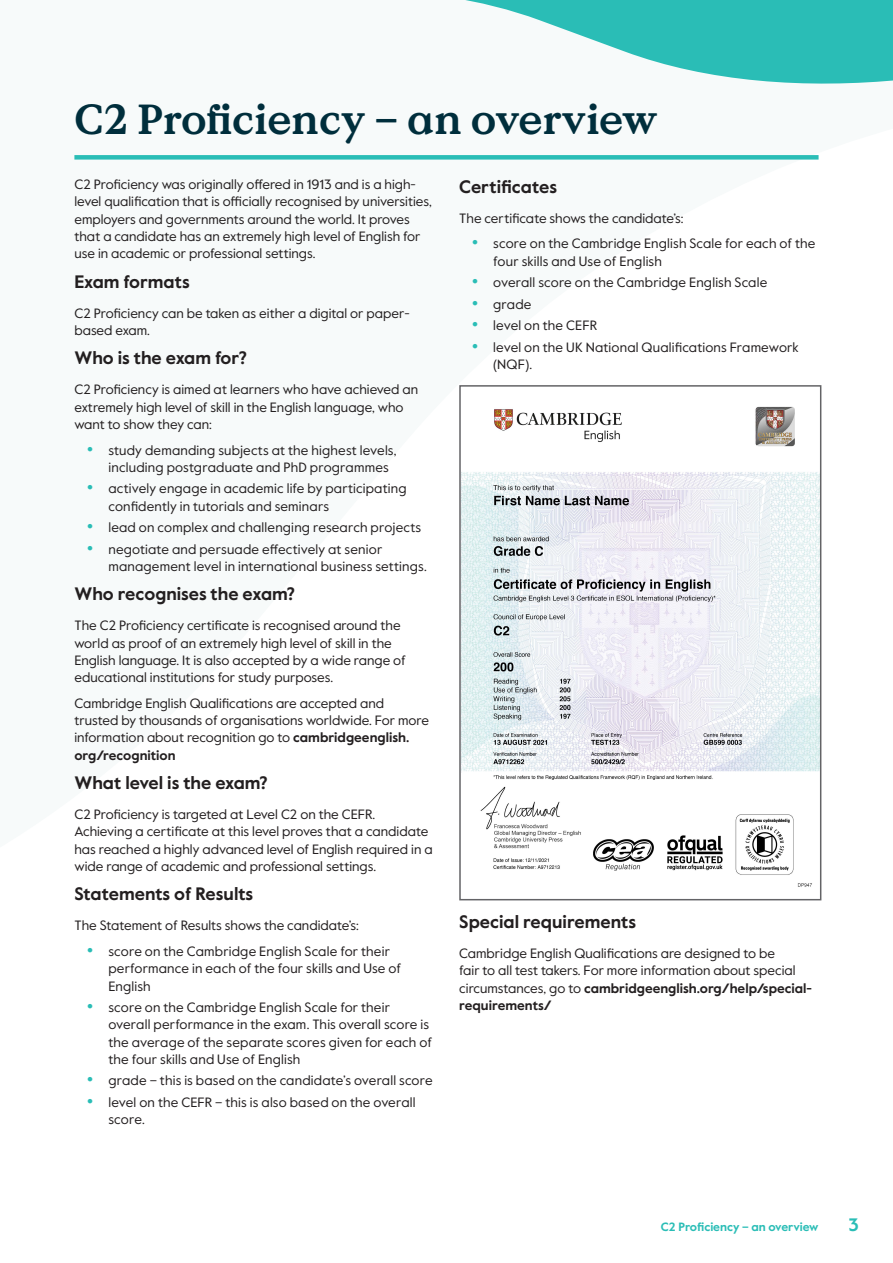
<style>
.page{position:relative;width:893px;height:1263px;background:#fff}
.page>*{position:absolute;margin:0;border:0;box-sizing:border-box;transform-origin:0 0}
.t1{font:700 42px "Value Serif Pro";color:#002e3c}
.t2{font:700 18px "Value Sans Pro";color:#231f20}
.t3{font:700 18px "Value Sans Pro";color:#2abdb6}
.t4{font:13.5px/17.2px "Value Sans Pro";color:#231f20}
.t5{font:700 12px "Value Sans Pro";color:#2abdb6}
.s1{font-family:"Value Serif Pro";font-weight:700;font-size:19.5px;color:#2abdb6}
.s2{font-weight:700}
</style>
<div class="page">
<img style="left:462px;top:406px;width:356px;height:481px">
<div style="left:459px;top:385px;width:362px;height:515px;border:2px solid #636366"></div>
<div style="left:74px;top:155px;width:745px;height:5px;background:#2abdb6"></div>
<svg style="left:465px;top:0;width:428px;height:84px;fill:#2abdb6"></svg>
<h1 class="t1" style="left:74px;top:94px;width:585px">C2 Proficiency – an overview</h1>
<p class="t4" style="left:74px;top:176px;width:359px">C2 Proficiency was originally offered in 1913 and is a high&shy;level qualification that is officially recognised by universities, employers and governments around the world. It proves that a candidate has an extremely high level of English for use in academic or professional settings.</p>
<h2 class="t2" style="left:74px;top:270px;width:117px">Exam formats</h2>
<p class="t4" style="left:74px;top:304px;width:337px">C2 Proficiency can be taken as either a digital or paper&shy;based exam.</p>
<h2 class="t2" style="left:74px;top:347px;width:174px">Who is the exam for?</h2>
<p class="t4" style="left:74px;top:381px;width:345px">C2 Proficiency is aimed at learners who have achieved an extremely high level of skill in the English language, who want to show they can:</p>
<p class="t4" style="left:108px;top:442px;width:290px;text-indent:-21px"><span class="s1">•</span> study demanding subjects at the highest levels, including postgraduate and PhD programmes</p>
<p class="t4" style="left:108px;top:480px;width:300px;text-indent:-21px"><span class="s1">•</span> actively engage in academic life by participating confidently in tutorials and seminars</p>
<p class="t4" style="left:87px;top:519px;width:336px"><span class="s1">•</span> lead on complex and challenging research projects</p>
<p class="t4" style="left:108px;top:541px;width:320px;text-indent:-21px"><span class="s1">•</span> negotiate and persuade effectively at senior management level in international business settings.</p>
<h2 class="t2" style="left:74px;top:583px;width:222px">Who recognises the exam?</h2>
<p class="t4" style="left:74px;top:617px;width:333px">The C2 Proficiency certificate is recognised around the world as proof of an extremely high level of skill in the English language. It is also accepted by a wide range of educational institutions for study purposes.</p>
<p class="t4" style="left:74px;top:695px;width:356px">Cambridge English Qualifications are accepted and trusted by thousands of organisations worldwide. For more information about recognition go to <span class="s2">cambridgeenglish. org/recognition</span></p>
<h2 class="t2" style="left:74px;top:772px;width:195px">What level is the exam?</h2>
<p class="t4" style="left:74px;top:806px;width:360px">C2 Proficiency is targeted at Level C2 on the CEFR.<br>Achieving a certificate at this level proves that a candidate has reached a highly advanced level of English required in a wide range of academic and professional settings.</p>
<h2 class="t2" style="left:74px;top:883px;width:180px">Statements of Results</h2>
<p class="t4" style="left:74px;top:917px;width:286px">The Statement of Results shows the candidate’s:</p>
<p class="t4" style="left:108px;top:943px;width:294px;text-indent:-21px"><span class="s1">•</span> score on the Cambridge English Scale for their performance in each of the four skills and Use of<br>English</p>
<p class="t4" style="left:108px;top:999px;width:325px;text-indent:-21px"><span class="s1">•</span> score on the Cambridge English Scale for their overall performance in the exam. This overall score is the average of the separate scores given for each of the four skills and Use of English</p>
<p class="t4" style="left:87px;top:1072px;width:347px"><span class="s1">•</span> grade – this is based on the candidate’s overall score</p>
<p class="t4" style="left:108px;top:1094px;width:309px;text-indent:-21px"><span class="s1">•</span> level on the CEFR – this is also based on the overall score.</p>
<h2 class="t2" style="left:459px;top:175px;width:99px">Certificates</h2>
<p class="t4" style="left:459px;top:209px;width:226px">The certificate shows the candidate’s:</p>
<p class="t4" style="left:493px;top:235px;width:324px;text-indent:-21px"><span class="s1">•</span> score on the Cambridge English Scale for each of the four skills and Use of English</p>
<p class="t4" style="left:472px;top:274px;width:297px"><span class="s1">•</span> overall score on the Cambridge English Scale</p>
<p class="t4" style="left:472px;top:295px;width:61px"><span class="s1">•</span> grade</p>
<p class="t4" style="left:472px;top:317px;width:127px"><span class="s1">•</span> level on the CEFR</p>
<p class="t4" style="left:493px;top:338px;width:307px;text-indent:-21px"><span class="s1">•</span> level on the UK National Qualifications Framework (NQF).</p>
<h2 class="t2" style="left:459px;top:911px;width:178px">Special requirements</h2>
<p class="t4" style="left:459px;top:945px;width:354px">Cambridge English Qualifications are designed to be<br>fair to all test takers. For more information about special circumstances, go to <span class="s2">cambridgeenglish.org/help/special&shy;requirements/</span></p>
<p class="t5" style="left:661px;top:1219px;width:159px">C2 Proficiency – an overview</p>
<h2 class="t3" style="left:848px;top:1213px;width:12px">3</h2>
</div>
